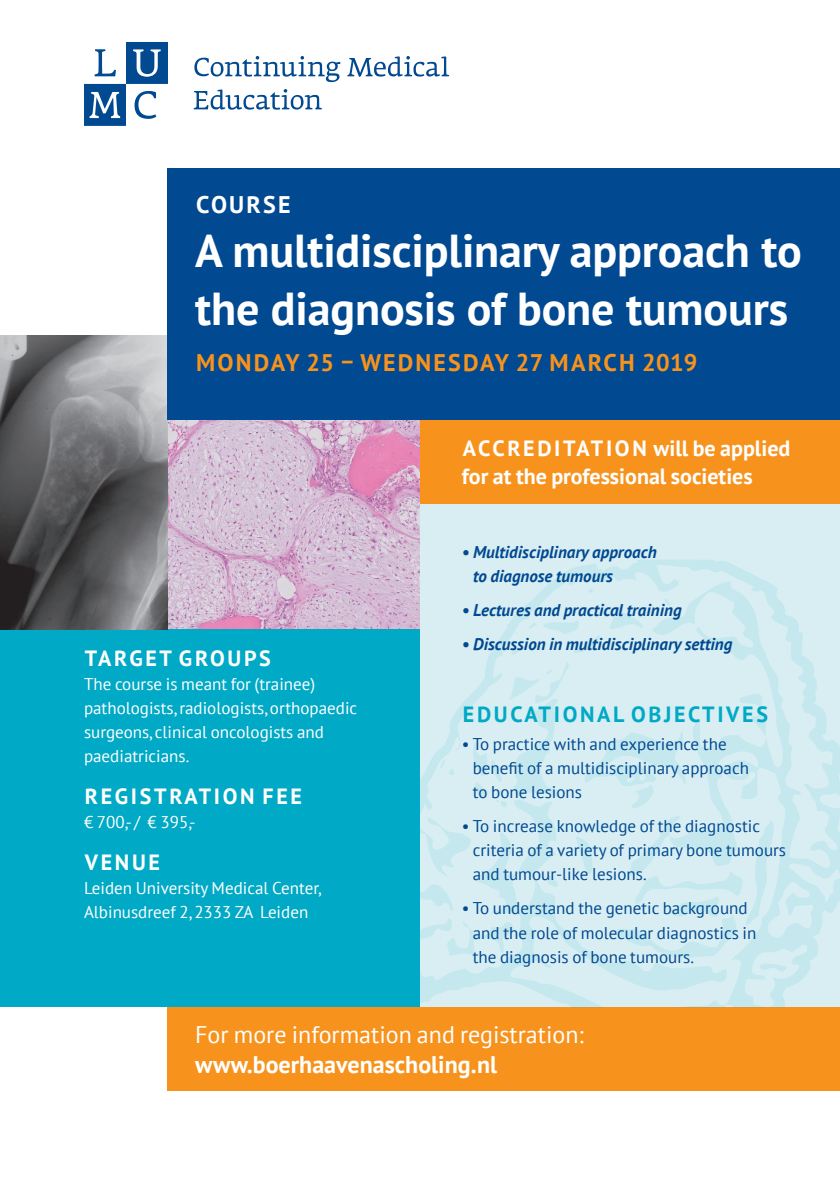
<style>
.page{position:relative;width:840px;height:1191px;background:#fff}
.page>*{position:absolute;margin:0;border:0;box-sizing:border-box;transform-origin:0 0}
.t1{font:700 46px/58px "PT Sans";letter-spacing:-.005em;color:#fff}
.t2{font:24px "PT Sans";color:#fff}
.t3{font:700 24px "PT Sans";color:#fff}
.t4{font:700 24px "PT Sans";letter-spacing:.09em;color:#f7931d}
.t5{font:700 22px/28px "PT Sans";color:#fff}
.t6{font:700 22px "PT Sans";letter-spacing:.12em;color:#fff}
.t7{font:700 22px "PT Sans";letter-spacing:.12em;color:#00a9c5}
.t8{font:700 22px "PT Sans";letter-spacing:.04em;color:#fff}
.t9{font:17px/24px "PT Sans";color:#014990}
.t10{font:17px/24px "PT Sans";color:#fff}
.t11{font:italic 700 17px/24px "PT Sans";color:#014990}
</style>
<div class="page">
<img style="left:168px;top:420px;width:252px;height:209px">
<div style="left:0;top:629px;width:420px;height:378px;background:#00a9c5"></div>
<svg style="left:84px;top:42px;width:84px;height:84px"></svg>
<svg style="left:347px;top:56px;width:102px;height:21px"></svg>
<svg style="left:194px;top:89px;width:127px;height:21px"></svg>
<svg style="left:194px;top:56px;width:146px;height:26px"></svg>
<div style="left:168px;top:1007px;width:671px;height:84px;background:#f7931d"></div>
<div style="left:420px;top:420px;width:419px;height:587px;background:#d8eef3"></div>
<div style="left:420px;top:420px;width:419px;height:83px;background:#f7931d"></div>
<svg style="left:420px;top:560px;width:419px;height:447px"></svg>
<svg style="left:615px;top:816px;width:158px;height:141px"></svg>
<svg style="left:420px;top:884px;width:33px;height:27px"></svg>
<svg style="left:738px;top:694px;width:27px;height:42px"></svg>
<svg style="left:608px;top:605px;width:35px;height:24px"></svg>
<svg style="left:575px;top:836px;width:17px;height:38px"></svg>
<svg style="left:584px;top:732px;width:101px;height:76px"></svg>
<svg style="left:542px;top:620px;width:58px;height:33px"></svg>
<svg style="left:545px;top:875px;width:13px;height:12px"></svg>
<svg style="left:664px;top:598px;width:6px;height:7px"></svg>
<svg style="left:568px;top:579px;width:9px;height:6px"></svg>
<svg style="left:528px;top:622px;width:8px;height:7px"></svg>
<svg style="left:511px;top:649px;width:6px;height:6px"></svg>
<svg style="left:439px;top:759px;width:15px;height:16px"></svg>
<svg style="left:571px;top:606px;width:7px;height:8px"></svg>
<svg style="left:420px;top:918px;width:93px;height:38px"></svg>
<svg style="left:587px;top:588px;width:5px;height:5px"></svg>
<svg style="left:454px;top:742px;width:6px;height:9px"></svg>
<svg style="left:472px;top:661px;width:97px;height:146px"></svg>
<svg style="left:759px;top:963px;width:26px;height:8px"></svg>
<img style="left:0;top:336px;width:168px;height:293px">
<div style="left:168px;top:168px;width:671px;height:252px;background:#014990"></div>
<h2 class="t3" style="left:196px;top:188px;width:96px">COURSE</h2>
<h1 class="t1" style="left:195px;top:221px;width:607px">A multidisciplinary approach to the diagnosis of bone tumours</h1>
<h2 class="t4" style="left:196px;top:346px;width:502px">MONDAY 25 – WEDNESDAY 27 MARCH 2019</h2>
<p class="t6" style="left:85px;top:644px;width:187px">TARGET GROUPS</p>
<p class="t10" style="left:84px;top:672px;width:274px">The course is meant for (trainee) pathologists, radiologists, orthopaedic surgeons, clinical oncologists and paediatricians.</p>
<p class="t6" style="left:85px;top:782px;width:218px">REGISTRATION FEE</p>
<p class="t10" style="left:84px;top:810px;width:113px">€ 700,- / € 395,-</p>
<p class="t8" style="left:85px;top:848px;width:77px">VENUE</p>
<p class="t10" style="left:84px;top:876px;width:239px">Leiden University Medical Center,<br>Albinusdreef 2, 2333 ZA Leiden</p>
<p class="t5" style="left:461px;top:434px;width:330px">ACCREDITATION will be applied for at the professional societies</p>
<p class="t11" style="left:473px;top:540px;width:185px;text-indent:-11px">• Multidisciplinary approach to diagnose tumours</p>
<p class="t11" style="left:461px;top:598px;width:221px">• Lectures and practical training</p>
<p class="t11" style="left:461px;top:632px;width:272px">• Discussion in multidisciplinary setting</p>
<p class="t7" style="left:462px;top:700px;width:306px">EDUCATIONAL OBJECTIVES</p>
<p class="t9" style="left:472px;top:732px;width:277px;text-indent:-11px">• To practice with and experience the benefit of a multidisciplinary approach to bone lesions</p>
<p class="t9" style="left:472px;top:814px;width:314px;text-indent:-11px">• To increase knowledge of the diagnostic criteria of a variety of primary bone tumours and tumour-like lesions.</p>
<p class="t9" style="left:472px;top:896px;width:285px;text-indent:-11px">• To understand the genetic background and the role of molecular diagnostics in the diagnosis of bone tumours.</p>
<h2 class="t2" style="left:195px;top:1019px;width:390px">For more information and registration:</h2>
<h2 class="t3" style="left:195px;top:1048px;width:303px">www.boerhaavenascholing.nl</h2>
</div>
